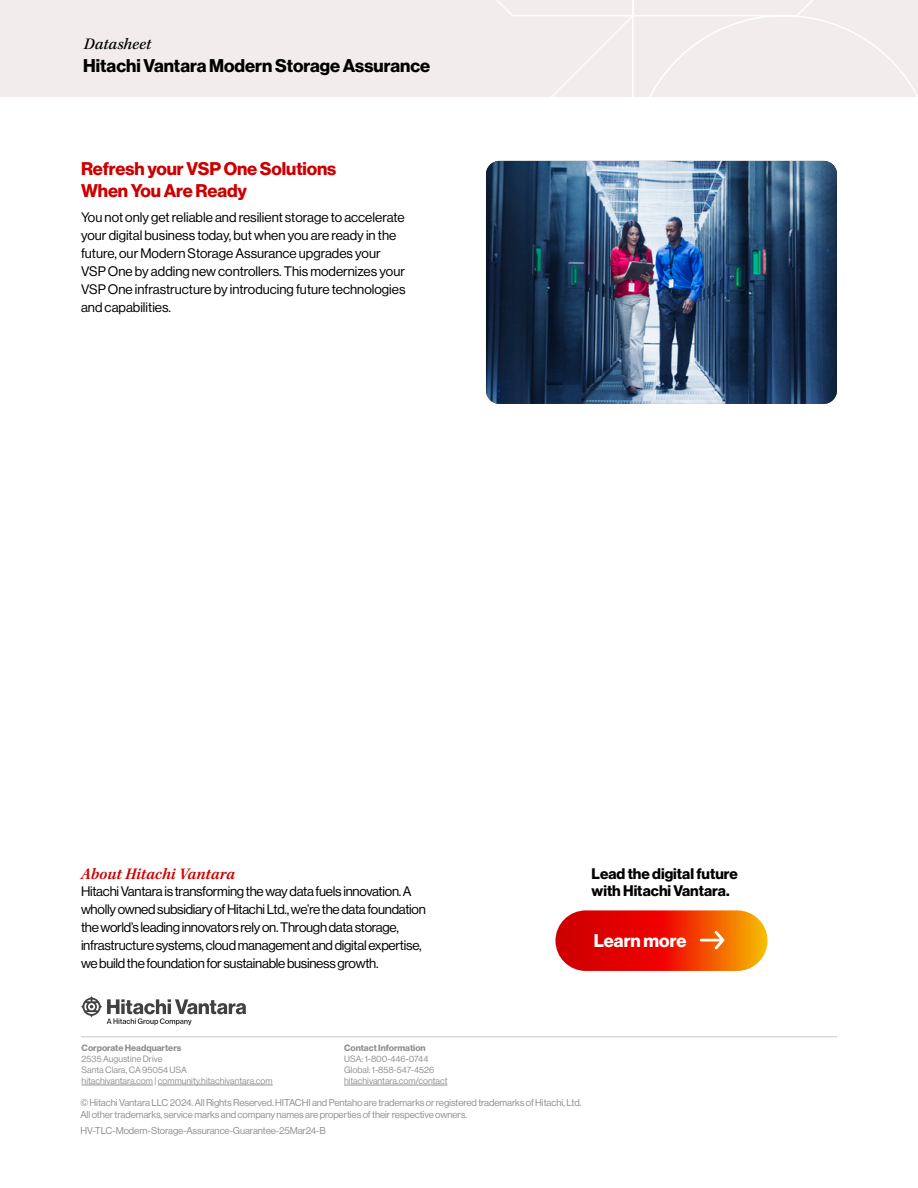
<style>
.page{position:relative;width:918px;height:1188px;background:#fff}
.page>*{position:absolute;margin:0;border:0;box-sizing:border-box;transform-origin:0 0}
.t1{font:18px/22.5px "N Haas Grotesk DS Pro 75 Bd";letter-spacing:-.005em;color:#c00}
.t2{font:18px "N Haas Grotesk DS Pro 75 Bd";color:#000101}
.t3{font:18px "N Haas Grotesk DS Pro 75 Bd";color:#fff}
.t4{font:italic 600 16.5px "Kepler Std";color:#c00}
.t5{font:italic 500 16.5px "Kepler Std";color:#000101}
.t6{font:15px/16.5px "N Haas Grotesk DS Pro 75 Bd";color:#000101}
.t7{font:13.5px/18px "N Haas Grotesk DS Pro 55 Rg";letter-spacing:-.02em;color:#000101}
.t8{font:13.5px/18px "N Haas Grotesk DS Pro 55 Rg";color:#000101}
.t9{font:9.75px/12px "N Haas Grotesk DS Pro 55 Rg";letter-spacing:-.01em;color:#919191}
.t10{font:9px/10.8px "N Haas Grotesk DS Pro 55 Rg";color:#919191}
.t11{font:9px "N Haas Grotesk DS Pro 75 Bd";color:#919191}
</style>
<div class="page">
<hr style="left:81px;top:1036px;width:756px;height:1px;background:#c8c8c8">
<hr style="left:82px;top:1085px;width:71px;height:1px;background:#919191">
<hr style="left:158px;top:1085px;width:115px;height:1px;background:#919191">
<hr style="left:344px;top:1085px;width:103px;height:1px;background:#919191">
<svg style="left:81px;top:996px;width:165px;height:29px"></svg>
<div style="left:0;top:0;width:918px;height:97px;background:#f2ecec"></div>
<svg style="left:496px;top:0;width:422px;height:97px"></svg>
<img style="left:486px;top:161px;width:351px;height:243px">
<svg style="left:555px;top:910px;width:213px;height:61px;background:#e82e03"></svg>
<svg style="left:700px;top:931px;width:25px;height:18px"></svg>
<p class="t5" style="left:84px;top:35px;width:69px">Datasheet</p>
<h1 class="t2" style="left:83px;top:55px;width:349px">Hitachi Vantara Modern Storage Assurance</h1>
<h1 class="t1" style="left:81px;top:157px;width:257px">Refresh your VSP One Solutions<br>When You Are Ready</h1>
<p class="t8" style="left:81px;top:208px;width:326px">You not only get reliable and resilient storage to accelerate your digital business today, but when you are ready in the future, our Modern Storage Assurance upgrades your VSP One by adding new controllers. This modernizes your VSP One infrastructure by introducing future technologies and capabilities.</p>
<p class="t4" style="left:81px;top:865px;width:155px">About Hitachi Vantara</p>
<p class="t7" style="left:81px;top:882px;width:346px">Hitachi Vantara is transforming the way data fuels innovation. A wholly owned subsidiary of Hitachi Ltd., we’re the data foundation the world’s leading innovators rely on. Through data storage, infrastructure systems, cloud management and digital expertise, we build the foundation for sustainable business growth.</p>
<p class="t6" style="left:592px;top:866px;width:148px">Lead the digital future with Hitachi Vantara.</p>
<h1 class="t3" style="left:594px;top:930px;width:94px">Learn more</h1>
<p class="t11" style="left:82px;top:1043px;width:101px">Corporate Headquarters</p>
<p class="t10" style="left:82px;top:1054px;width:193px">2535 Augustine Drive<br>Santa Clara, CA 95054 USA<br>hitachivantara.com | community.hitachivantara.com</p>
<p class="t11" style="left:344px;top:1043px;width:83px">Contact Information</p>
<p class="t10" style="left:344px;top:1054px;width:105px">USA: 1-800-446-0744<br>Global: 1-858-547-4526 hitachivantara.com/contact</p>
<p class="t9" style="left:80px;top:1096px;width:503px">© Hitachi Vantara LLC 2024. All Rights Reserved. HITACHI and Pentaho are trademarks or registered trademarks of Hitachi, Ltd.<br>All other trademarks, service marks and company names are properties of their respective owners.</p>
<p class="t9" style="left:80px;top:1125px;width:247px">HV-TLC-Modern-Storage-Assurance-Guarantee-25Mar24-B</p>
</div>
